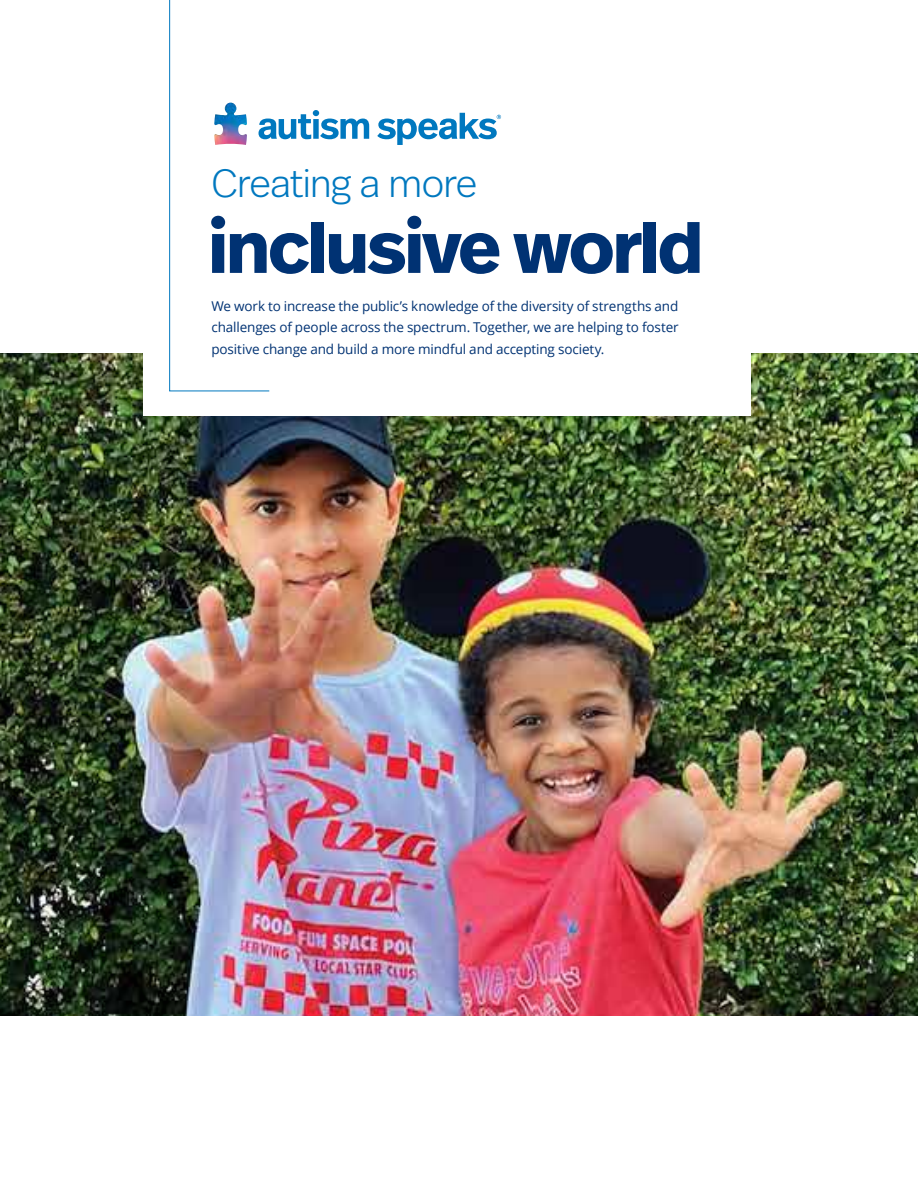
<style>
.page{position:relative;width:918px;height:1188px;background:#fff}
.page>*{position:absolute;margin:0;border:0;box-sizing:border-box;transform-origin:0 0}
.t1{font:700 72.6px "Real Head Pro";letter-spacing:-.02em;color:#003273}
.t2{font:300 39px "Real Head Pro";letter-spacing:-.02em;color:#0078bf}
.t3{font:13.5px/21.5px "Open Sans";letter-spacing:-.01em;color:#003273;text-align:justify}
</style>
<div class="page">
<img style="left:0;top:354px;width:918px;height:661px">
<div style="left:144px;top:0;width:607px;height:415px;background:#fff"></div>
<svg style="left:377px;top:113px;width:124px;height:32px"></svg>
<svg style="left:169px;top:0;width:200px;height:392px"></svg>
<h2 class="t2" style="left:211px;top:156px;width:267px">Creating a more</h2>
<h1 class="t1" style="left:209px;top:194px;width:496px">inclusive world</h1>
<p class="t3" style="left:211px;top:295px;width:469px">We work to increase the public’s knowledge of the diversity of strengths and challenges of people across the spectrum. Together, we are helping to foster positive change and build a more mindful and accepting society.</p>
</div>
